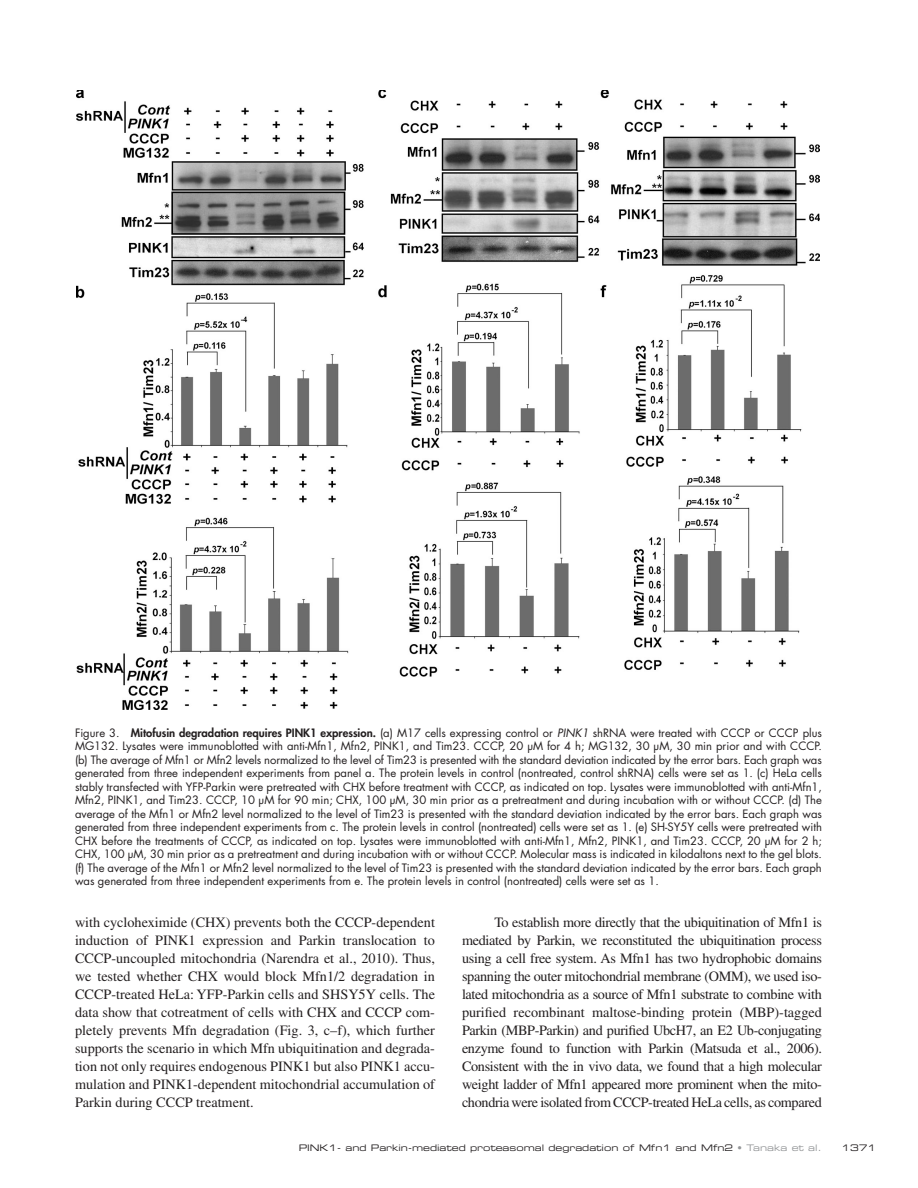
<style>
.page{position:relative;width:918px;height:1188px;background:#fff}
.page>*{position:absolute;margin:0;border:0;box-sizing:border-box;transform-origin:0 0}
.t1{font:14.25px/18px "Times LT Std";letter-spacing:-.02em;color:#231f20;text-align:justify}
.t2{font:11.25px/13.5px "Futura Std";color:#231f20;text-align:justify}
.t3{font:9px "Eurostile LT Std Ex 2";color:#231f20}
.s1{font-weight:800}
.s2{font-style:italic}
.s3{color:#949698}
</style>
<div class="page">
<img style="left:76px;top:90px;width:743px;height:620px">
<p class="t2" style="left:75px;top:726px;width:749px">Figure 3. <span class="s1">Mitofusin degradation requires PINK1 expression.</span> (a) M17 cells expressing control or <span class="s2">PINK1</span> shRNA were treated with CCCP or CCCP plus MG132. Lysates were immunoblotted with anti-Mfn1, Mfn2, PINK1, and Tim23. CCCP, 20 µM for 4 h; MG132, 30 µM, 30 min prior and with CCCP. (b) The average of Mfn1 or Mfn2 levels normalized to the level of Tim23 is presented with the standard deviation indicated by the error bars. Each graph was generated from three independent experiments from panel a. The protein levels in control (nontreated, control shRNA) cells were set as 1. (c) HeLa cells stably transfected with YFP-Parkin were pretreated with CHX before treatment with CCCP, as indicated on top. Lysates were immunoblotted with anti-Mfn1, Mfn2, PINK1, and Tim23. CCCP, 10 µM for 90 min; CHX, 100 µM, 30 min prior as a pretreatment and during incubation with or without CCCP. (d) The average of the Mfn1 or Mfn2 level normalized to the level of Tim23 is presented with the standard deviation indicated by the error bars. Each graph was generated from three independent experiments from c. The protein levels in control (nontreated) cells were set as 1. (e) SH-SY5Y cells were pretreated with CHX before the treatments of CCCP, as indicated on top. Lysates were immunoblotted with anti-Mfn1, Mfn2, PINK1, and Tim23. CCCP, 20 µM for 2 h; CHX, 100 µM, 30 min prior as a pretreatment and during incubation with or without CCCP. Molecular mass is indicated in kilodaltons next to the gel blots. (f) The average of the Mfn1 or Mfn2 level normalized to the level of Tim23 is presented with the standard deviation indicated by the error bars. Each graph was generated from three independent experiments from e. The protein levels in control (nontreated) cells were set as 1.</p>
<p class="t1" style="left:75px;top:913px;width:362px">with cycloheximide (CHX) prevents both the CCCP-dependent induction of PINK1 expression and Parkin translocation to CCCP-uncoupled mitochondria (Narendra et al., 2010). Thus, we tested whether CHX would block Mfn1/2 degradation in CCCP-treated HeLa: YFP-Parkin cells and SHSY5Y cells. The data show that cotreatment of cells with CHX and CCCP com&shy;pletely prevents Mfn degradation (Fig. 3, c–f), which further supports the scenario in which Mfn ubiquitination and degrada&shy;tion not only requires endogenous PINK1 but also PINK1 accu&shy;mulation and PINK1-dependent mitochondrial accumulation of Parkin during CCCP treatment.</p>
<p class="t1" style="left:462px;top:913px;width:362px;text-indent:32px">To establish more directly that the ubiquitination of Mfn1 is mediated by Parkin, we reconstituted the ubiquitination process using a cell free system. As Mfn1 has two hydrophobic domains spanning the outer mitochondrial membrane (OMM), we used iso&shy;lated mitochondria as a source of Mfn1 substrate to combine with purified recombinant maltose-binding protein (MBP)-tagged Parkin (MBP-Parkin) and purified UbcH7, an E2 Ub-conjugating enzyme found to function with Parkin (Matsuda et al., 2006).<br>Consistent with the in vivo data, we found that a high molecular weight ladder of Mfn1 appeared more prominent when the mito&shy;chondria were isolated from CCCP-treated HeLa cells, as compared</p>
<p class="t3" style="left:299px;top:1142px;width:525px">PINK1- and Parkin-mediated proteasomal degradation of Mfn1 and Mfn2 <span class="s3">• Tanaka et al.</span></p>
<p class="t3" style="left:842px;top:1142px;width:36px">1371</p>
</div>
